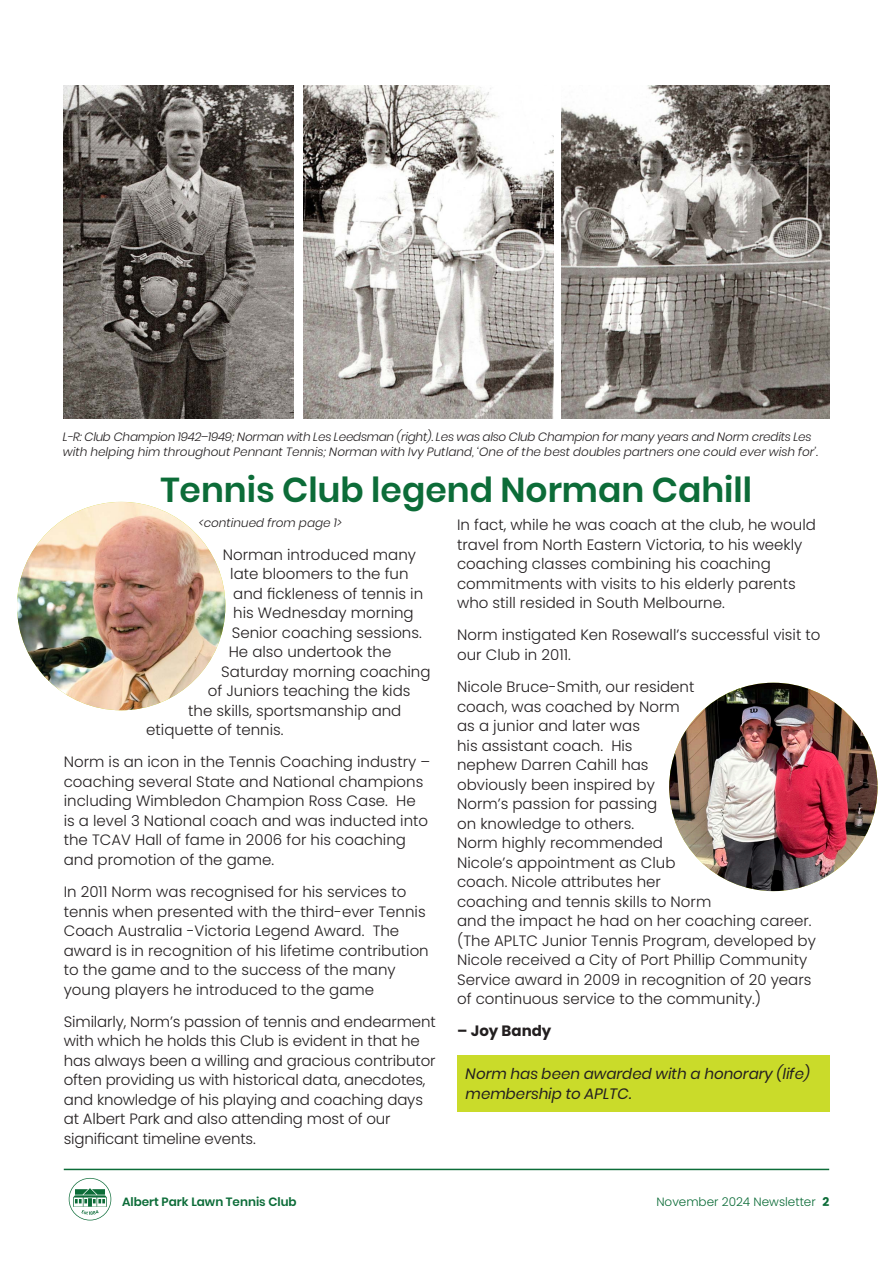
<style>
.page{position:relative;width:893px;height:1263px;background:#fff}
.page>*{position:absolute;margin:0;border:0;box-sizing:border-box;transform-origin:0 0}
.t1{font:600 34.5px "Poppins";color:#0c6c38}
.t2{font:300 15px/19.5px "Poppins";color:#231f20}
.t3{font:italic 15px/19.5px "Poppins";color:#231f20}
.t4{font:700 15px "Poppins";color:#231f20}
.t5{font:italic 300 12px/15px "Poppins";color:#231f20}
.t6{font:600 12px "Poppins";color:#0c6c38}
.t7{font:300 12px "Poppins";color:#0c6c38}
.s1{font-weight:700}
</style>
<div class="page">
<hr style="left:64px;top:1169px;width:765px;height:1px;background:#0c6c38">
<svg style="left:69px;top:1178px;width:42px;height:42px"></svg>
<img style="left:64px;top:85px;width:229px;height:333px">
<img style="left:561px;top:86px;width:268px;height:332px">
<img style="left:303px;top:85px;width:251px;height:333px">
<div style="left:457px;top:1055px;width:372px;height:57px;background:#cadb2a"></div>
<img style="left:17px;top:502px;width:208px;height:208px;border-radius:104px">
<img style="left:669px;top:683px;width:209px;height:208px;border-radius:104px">
<p class="t5" style="left:63px;top:429px;width:757px">L-R: Club Champion 1942–1949; Norman with Les Leedsman (right). Les was also Club Champion for many years and Norm credits Les with helping him throughout Pennant Tennis; Norman with Ivy Putland, ‘One of the best doubles partners one could ever wish for’.</p>
<h1 class="t1" style="left:160px;top:470px;width:593px">Tennis Club legend Norman Cahill</h1>
<p class="t5" style="left:199px;top:516px;width:145px">&lt;continued from page 1&gt;</p>
<p class="t2" style="left:223px;top:545px;width:195px">Norman introduced many</p>
<p class="t2" style="left:230px;top:564px;width:180px">late bloomers to the fun</p>
<p class="t2" style="left:233px;top:584px;width:191px">and fickleness of tennis in</p>
<p class="t2" style="left:233px;top:603px;width:182px">his Wednesday morning</p>
<p class="t2" style="left:232px;top:623px;width:192px">Senior coaching sessions.</p>
<p class="t2" style="left:229px;top:642px;width:164px">He also undertook the</p>
<p class="t2" style="left:221px;top:662px;width:211px">Saturday morning coaching</p>
<p class="t2" style="left:208px;top:681px;width:204px">of Juniors teaching the kids</p>
<p class="t2" style="left:188px;top:701px;width:215px">the skills, sportsmanship and</p>
<p class="t2" style="left:146px;top:720px;width:139px">etiquette of tennis.</p>
<p class="t2" style="left:64px;top:752px;width:368px">Norm is an icon in the Tennis Coaching industry – coaching several State and National champions including Wimbledon Champion Ross Case. He is a level 3 National coach and was inducted into the TCAV Hall of fame in 2006 for his coaching and promotion of the game.</p>
<p class="t2" style="left:64px;top:882px;width:366px">In 2011 Norm was recognised for his services to tennis when presented with the third-ever Tennis Coach Australia -Victoria Legend Award. The award is in recognition of his lifetime contribution to the game and to the success of the many young players he introduced to the game</p>
<p class="t2" style="left:64px;top:1012px;width:374px">Similarly, Norm’s passion of tennis and endearment with which he holds this Club is evident in that he has always been a willing and gracious contributor often providing us with historical data, anecdotes, and knowledge of his playing and coaching days at Albert Park and also attending most of our significant timeline events.</p>
<p class="t2" style="left:457px;top:515px;width:360px">In fact, while he was coach at the club, he would travel from North Eastern Victoria, to his weekly coaching classes combining his coaching commitments with visits to his elderly parents who still resided in South Melbourne.</p>
<p class="t2" style="left:457px;top:625px;width:365px">Norm instigated Ken Rosewall’s successful visit to our Club in 2011.</p>
<p class="t2" style="left:457px;top:677px;width:360px">Nicole Bruce-Smith, our resident<br>coach, was coached by Norm<br>as a junior and later was<br>his assistant coach. His<br>nephew Darren Cahill has<br>obviously been inspired by<br>Norm’s passion for passing<br>on knowledge to others.<br>Norm highly recommended<br>Nicole’s appointment as Club<br>coach. Nicole attributes her<br>coaching and tennis skills to Norm<br>and the impact he had on her coaching career. (The APLTC Junior Tennis Program, developed by<br>Nicole received a City of Port Phillip Community<br>Service award in 2009 in recognition of 20 years of continuous service to the community.)</p>
<p class="t4" style="left:457px;top:1022px;width:96px">– Joy Bandy</p>
<p class="t3" style="left:466px;top:1064px;width:346px">Norm has been awarded with a honorary (life) membership to APLTC.</p>
<p class="t6" style="left:122px;top:1194px;width:176px">Albert Park Lawn Tennis Club</p>
<p class="t7" style="left:656px;top:1194px;width:174px">November 2024 Newsletter <span class="s1">2</span></p>
</div>
